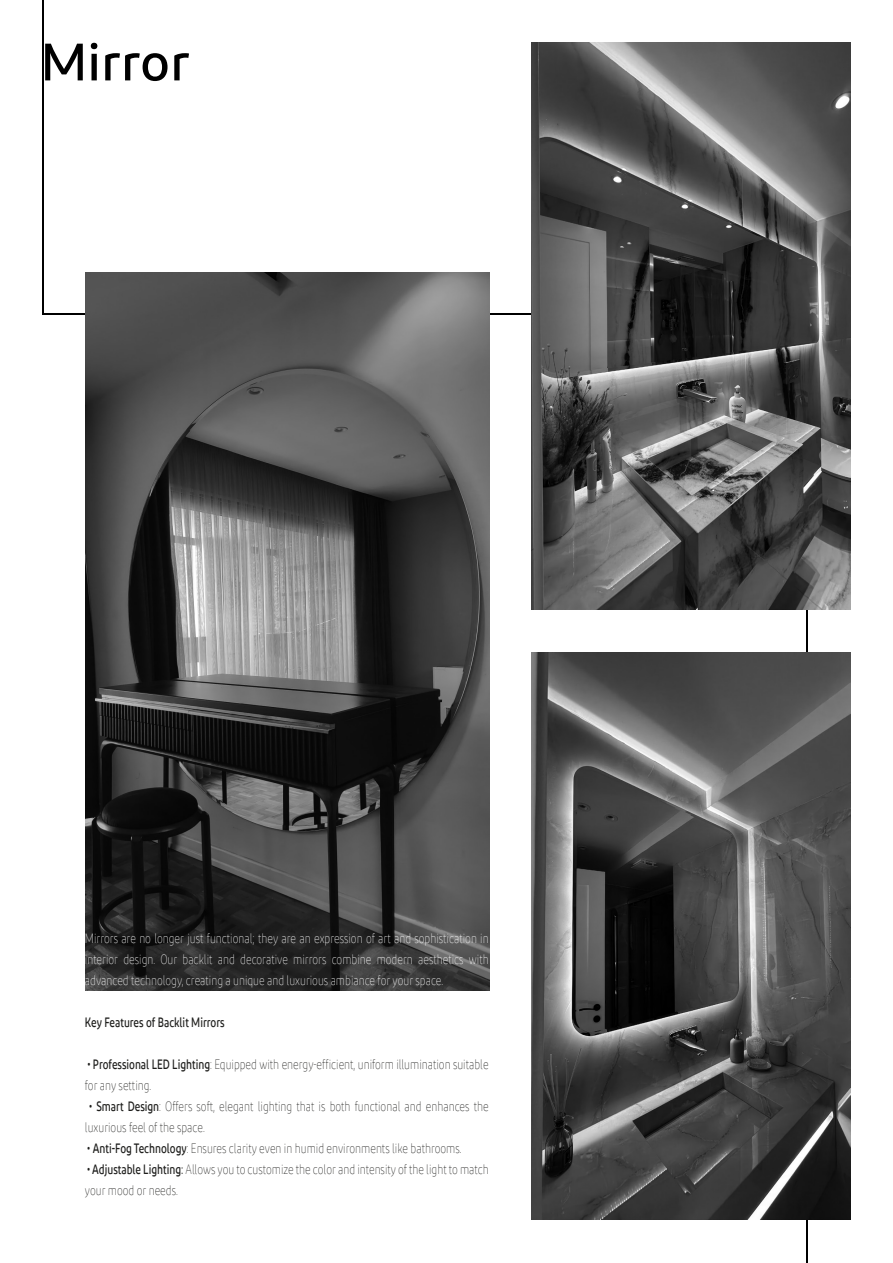
<style>
.page{position:relative;width:893px;height:1263px;background:#fff}
.page>*{position:absolute;margin:0;border:0;box-sizing:border-box;transform-origin:0 0}
.t1{font:500 52.5px "Diodrum Arabic";color:#000}
.t2{font:200 13.5px/21px "Diodrum Arabic";color:#1d1d1b;scale:.76 1}
.t3{font:200 13.5px/21px "Diodrum Arabic";color:#fff;text-align:justify;scale:.76 1}
.t4{font:500 13.5px "Diodrum Arabic";color:#1d1d1b;scale:.76 1}
.s1{font-weight:500}
</style>
<div class="page">
<hr style="left:43px;top:313px;width:765px;height:2px;background:#000">
<hr style="left:806px;top:313px;width:2px;height:950px;background:#000">
<hr style="left:43px;top:0;width:1px;height:315px;background:#000">
<img style="left:531px;top:43px;width:319px;height:566px">
<img style="left:85px;top:272px;width:404px;height:718px">
<img style="left:531px;top:653px;width:319px;height:567px">
<h1 class="t1" style="left:41px;top:32px;width:151px">Mirror</h1>
<p class="t3" style="left:85px;top:928px;width:533px">Mirrors are no longer just functional; they are an expression of art and sophistication in interior design. Our backlit and decorative mirrors combine modern aesthetics with advanced technology, creating a unique and luxurious ambiance for your space.</p>
<p class="t4" style="left:85px;top:1014px;width:185px">Key Features of Backlit Mirrors</p>
<p class="t2" style="left:85px;top:1054px;width:533px"><span class="s1">• Professional LED Lighting</span>: Equipped with energy-efficient, uniform illumination suitable for any setting.</p>
<p class="t2" style="left:85px;top:1096px;width:533px;text-indent:4px"><span class="s1">• Smart Design</span>: Offers soft, elegant lighting that is both functional and enhances the luxurious feel of the space.</p>
<p class="t2" style="left:87px;top:1138px;width:494px"><span class="s1">• Anti-Fog Technology</span>: Ensures clarity even in humid environments like bathrooms.</p>
<p class="t2" style="left:85px;top:1159px;width:533px"><span class="s1">• Adjustable Lighting:</span> Allows you to customize the color and intensity of the light to match your mood or needs.</p>
</div>
